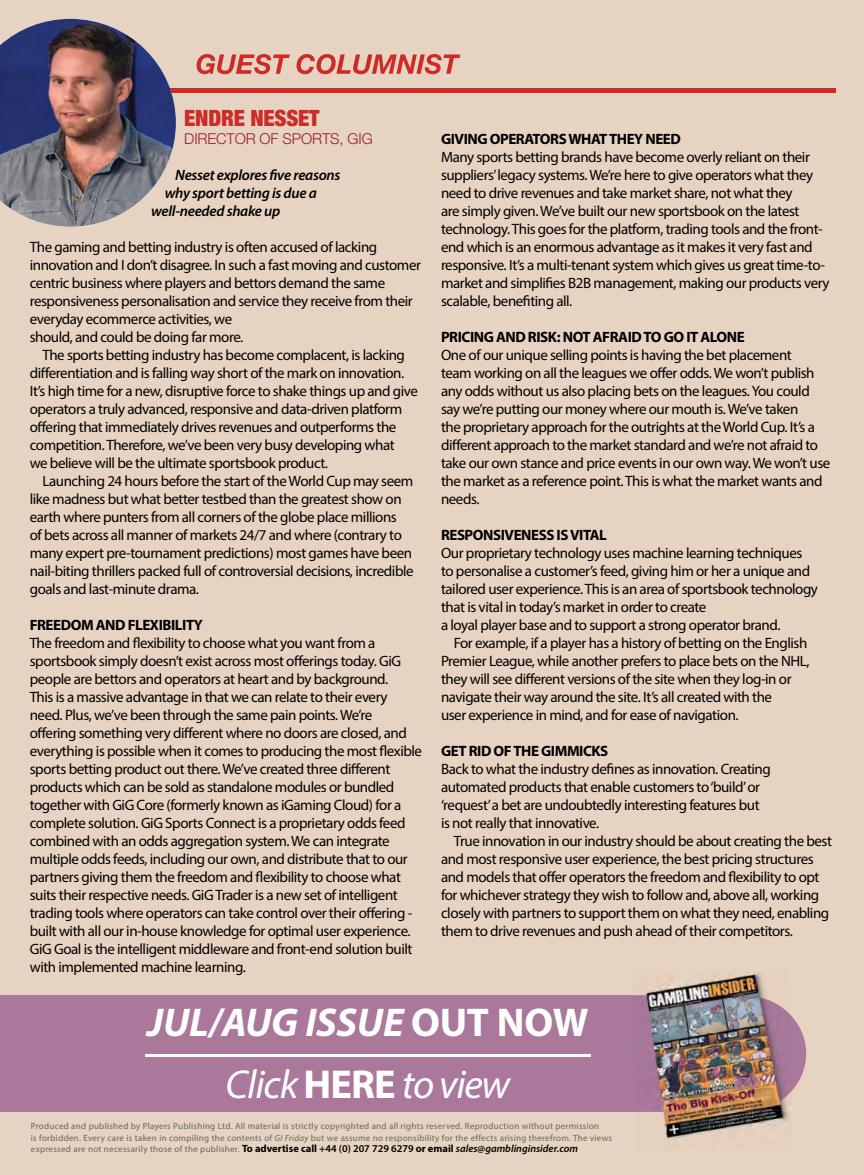
<style>
.page{position:relative;width:864px;height:1175px;background:#fff}
.page>*{position:absolute;margin:0;border:0;box-sizing:border-box;transform-origin:0 0}
.t1{font:italic 40.5px "Myriad Pro";letter-spacing:-.025em;color:#fff}
.t2{font:italic 700 40.35px "Myriad Pro";letter-spacing:-.005em;color:#fff}
.t3{font:900 condensed 22.5px "Helvetica Neue LT Std";letter-spacing:-.01em;color:#cd2b28}
.t4{font:15px/18px "Myriad Pro";letter-spacing:-.03em;color:#000}
.t5{font:700 15px "Myriad Pro";letter-spacing:-.03em;color:#000}
.t6{font:italic 600 15px "Myriad Pro";letter-spacing:-.02em;color:#000}
.t7{font:300 15px "Helvetica Neue LT Std";letter-spacing:-.01em;color:#981f22}
.t8{font:9px/11.6px "Myriad Pro";letter-spacing:.03em;color:#636466}
.s1{font-style:normal}
.s2{font-weight:700;font-style:normal}
.s3{font-style:italic}
.s4{font-weight:700;font-size:10.5px;color:#000}
.s5{font-weight:600;font-size:10.5px;color:#000}
.s6{font-weight:600;font-style:italic;font-size:10.5px;color:#000}
</style>
<div class="page">
<div style="left:0;top:0;width:864px;height:1174px;background:#e7d3c1"></div>
<hr style="left:2px;top:88px;width:834px;height:4px;background:#cd2b28">
<svg style="left:197px;top:54px;width:263px;height:20px"></svg>
<img style="left:0;top:19px;width:176px;height:208px">
<div style="left:0;top:995px;width:748px;height:116px;background:#a9789a"></div>
<div style="left:682px;top:995px;width:124px;height:116px;background:#a9789a;border-radius:50%"></div>
<img style="left:641px;top:972px;width:117px;height:23px">
<img style="left:758px;top:972px;width:8px;height:25px">
<img style="left:635px;top:1111px;width:31px;height:17px">
<img style="left:666px;top:1111px;width:42px;height:29px">
<img style="left:708px;top:1111px;width:43px;height:25px">
<img style="left:751px;top:1111px;width:41px;height:17px">
<img style="left:632px;top:995px;width:54px;height:35px">
<img style="left:649px;top:1030px;width:37px;height:41px">
<img style="left:650px;top:1071px;width:35px;height:40px">
<img style="left:686px;top:995px;width:73px;height:36px">
<img style="left:755px;top:997px;width:36px;height:77px">
<img style="left:682px;top:1031px;width:75px;height:43px">
<img style="left:685px;top:1071px;width:70px;height:40px">
<img style="left:753px;top:1074px;width:39px;height:37px">
<hr style="left:145px;top:1053px;width:446px;height:3px;background:#fff">
<h3 class="t3" style="left:184px;top:104px;width:137px">ENDRE NESSET</h3>
<p class="t7" style="left:184px;top:129px;width:190px">DIRECTOR OF SPORTS, GIG</p>
<p class="t6" style="left:175px;top:165px;width:167px">Nesset explores five reasons</p>
<p class="t6" style="left:165px;top:183px;width:154px">why sport betting is due a</p>
<p class="t6" style="left:151px;top:201px;width:131px">well-needed shake up</p>
<p class="t4" style="left:30px;top:238px;width:393px">The gaming and betting industry is often accused of lacking innovation and I don’t disagree. In such a fast moving and customer centric business where players and bettors demand the same responsiveness personalisation and service they receive from their everyday ecommerce activities, we<br>should, and could be doing far more.</p>
<p class="t4" style="left:30px;top:346px;width:390px;text-indent:13px">The sports betting industry has become complacent, is lacking differentiation and is falling way short of the mark on innovation.<br>It’s high time for a new, disruptive force to shake things up and give operators a truly advanced, responsive and data-driven platform offering that immediately drives revenues and outperforms the competition. Therefore, we’ve been very busy developing what<br>we believe will be the ultimate sportsbook product.</p>
<p class="t4" style="left:30px;top:472px;width:385px;text-indent:13px">Launching 24 hours before the start of the World Cup may seem like madness but what better testbed than the greatest show on earth where punters from all corners of the globe place millions<br>of bets across all manner of markets 24/7 and where (contrary to many expert pre-tournament predictions) most games have been nail-biting thrillers packed full of controversial decisions, incredible goals and last-minute drama.</p>
<p class="t5" style="left:30px;top:615px;width:175px">FREEDOM AND FLEXIBILITY</p>
<p class="t4" style="left:30px;top:634px;width:394px">The freedom and flexibility to choose what you want from a sportsbook simply doesn’t exist across most offerings today. GiG people are bettors and operators at heart and by background.<br>This is a massive advantage in that we can relate to their every need. Plus, we’ve been through the same pain points. We’re offering something very different where no doors are closed, and everything is possible when it comes to producing the most flexible sports betting product out there. We’ve created three different products which can be sold as standalone modules or bundled together with GiG Core (formerly known as iGaming Cloud) for a complete solution. GiG Sports Connect is a proprietary odds feed combined with an odds aggregation system. We can integrate multiple odds feeds, including our own, and distribute that to our partners giving them the freedom and flexibility to choose what suits their respective needs. GiG Trader is a new set of intelligent trading tools where operators can take control over their offering - built with all our in-house knowledge for optimal user experience.<br>GiG Goal is the intelligent middleware and front-end solution built with implemented machine learning.</p>
<p class="t5" style="left:441px;top:129px;width:241px">GIVING OPERATORS WHAT THEY NEED</p>
<p class="t4" style="left:441px;top:148px;width:390px">Many sports betting brands have become overly reliant on their suppliers’ legacy systems. We’re here to give operators what they need to drive revenues and take market share, not what they<br>are simply given. We’ve built our new sportsbook on the latest technology. This goes for the platform, trading tools and the front&shy;end which is an enormous advantage as it makes it very fast and responsive. It’s a multi-tenant system which gives us great time-to&shy;market and simplifies B2B management, making our products very scalable, benefiting all.</p>
<p class="t5" style="left:441px;top:327px;width:305px">PRICING AND RISK: NOT AFRAID TO GO IT ALONE</p>
<p class="t4" style="left:441px;top:346px;width:391px">One of our unique selling points is having the bet placement<br>team working on all the leagues we offer odds. We won’t publish any odds without us also placing bets on the leagues. You could say we’re putting our money where our mouth is. We’ve taken<br>the proprietary approach for the outrights at the World Cup. It’s a different approach to the market standard and we’re not afraid to take our own stance and price events in our own way. We won’t use the market as a reference point. This is what the market wants and needs.</p>
<p class="t5" style="left:441px;top:525px;width:167px">RESPONSIVENESS IS VITAL</p>
<p class="t4" style="left:441px;top:544px;width:379px">Our proprietary technology uses machine learning techniques to personalise a customer’s feed, giving him or her a unique and tailored user experience. This is an area of sportsbook technology that is vital in today’s market in order to create<br>a loyal player base and to support a strong operator brand.</p>
<p class="t4" style="left:441px;top:634px;width:370px;text-indent:13px">For example, if a player has a history of betting on the English Premier League, while another prefers to place bets on the NHL, they will see different versions of the site when they log-in or navigate their way around the site. It’s all created with the<br>user experience in mind, and for ease of navigation.</p>
<p class="t5" style="left:441px;top:741px;width:169px">GET RID OF THE GIMMICKS</p>
<p class="t4" style="left:441px;top:760px;width:331px">Back to what the industry defines as innovation. Creating automated products that enable customers to ‘build’ or ‘request’ a bet are undoubtedly interesting features but is not really that innovative.</p>
<p class="t4" style="left:441px;top:832px;width:393px;text-indent:13px">True innovation in our industry should be about creating the best and most responsive user experience, the best pricing structures and models that offer operators the freedom and flexibility to opt for whichever strategy they wish to follow and, above all, working closely with partners to support them on what they need, enabling them to drive revenues and push ahead of their competitors.</p>
<h2 class="t2" style="left:147px;top:996px;width:443px">JUL/AUG ISSUE <span class="s1">OUT NOW</span></h2>
<h1 class="t1" style="left:226px;top:1059px;width:286px">Click <span class="s2">HERE</span> to view</h1>
<p class="t8" style="left:31px;top:1120px;width:583px">Produced and published by Players Publishing Ltd. All material is strictly copyrighted and all rights reserved. Reproduction without permission<br>is forbidden. Every care is taken in compiling the contents of <span class="s3">GI Friday</span> but we assume no responsibility for the effects arising therefrom. The views expressed are not necessarily those of the publisher. <span class="s4">To advertise call</span> <span class="s5">+44 (0) 207 729 6279</span> <span class="s4">or email</span> <span class="s6">sales@gamblinginsider.com</span></p>
</div>
